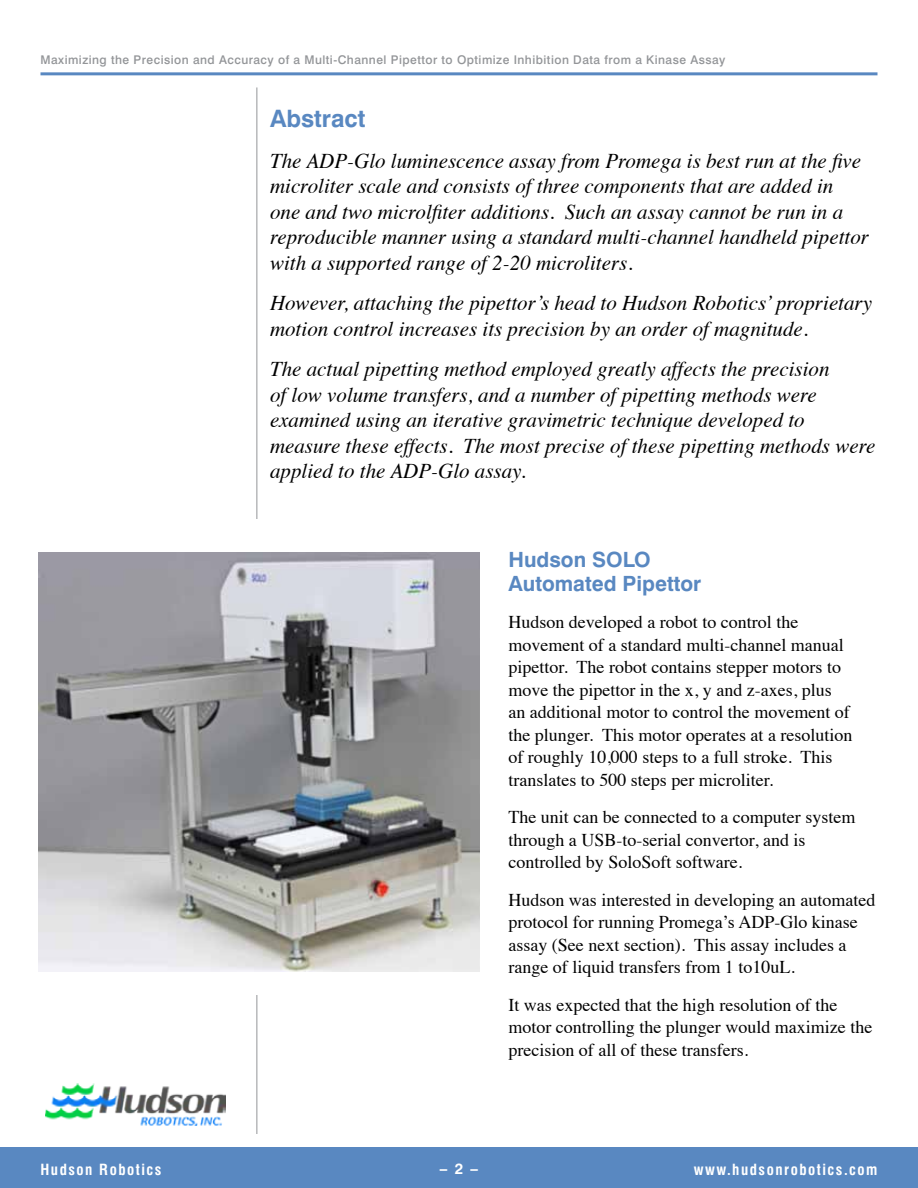
<style>
.page{position:relative;width:918px;height:1188px;background:#fff}
.page>*{position:absolute;margin:0;border:0;box-sizing:border-box;transform-origin:0 0}
.t1{font:700 24px "Swiss 721 BT";color:#5988c1}
.t2{font:italic 21px/25.5px "Times";color:#000}
.t3{font:700 21px/24px "Swiss 721 BT";color:#5988c1}
.t4{font:18px/22.5px "Times";color:#000}
.t5{font:700 condensed 15px "Swiss 721 BT";letter-spacing:.1em;color:#fff}
.t6{font:700 15px "Swiss 721 BT";color:#fff}
.t7{font:500 12px "Swiss 721 BT";letter-spacing:.04em;color:#939598}
</style>
<div class="page">
<div style="left:0;top:1148px;width:918px;height:40px;background:#5988c1"></div>
<hr style="left:40px;top:72px;width:838px;height:3px;background:#5988c1">
<hr style="left:256px;top:87px;width:1px;height:1047px;background:#939598">
<img style="left:45px;top:1083px;width:180px;height:43px">
<div style="left:225px;top:519px;width:46px;height:476px;background:#fff"></div>
<img style="left:39px;top:552px;width:441px;height:420px">
<p class="t7" style="left:40px;top:52px;width:686px">Maximizing the Precision and Accuracy of a Multi-Channel Pipettor to Optimize Inhibition Data from a Kinase Assay</p>
<h1 class="t1" style="left:270px;top:104px;width:97px">Abstract</h1>
<p class="t2" style="left:270px;top:147px;width:601px">The ADP-Glo luminescence assay from Promega is best run at the five microliter scale and consists of three components that are added in<br>one and two microlfiter additions. Such an assay cannot be run in a reproducible manner using a standard multi-channel handheld pipettor with a supported range of 2-20 microliters.</p>
<p class="t2" style="left:270px;top:289px;width:604px">However, attaching the pipettor’s head to Hudson Robotics’ proprietary motion control increases its precision by an order of magnitude.</p>
<p class="t2" style="left:270px;top:355px;width:607px">The actual pipetting method employed greatly affects the precision<br>of low volume transfers, and a number of pipetting methods were examined using an iterative gravimetric technique developed to measure these effects. The most precise of these pipetting methods were applied to the ADP-Glo assay.</p>
<p class="t3" style="left:508px;top:547px;width:194px">Hudson SOLO<br>Automated Pipettor</p>
<p class="t4" style="left:508px;top:609px;width:346px">Hudson developed a robot to control the movement of a standard multi-channel manual pipettor. The robot contains stepper motors to move the pipettor in the x, y and z-axes, plus an additional motor to control the movement of the plunger. This motor operates at a resolution of roughly 10,000 steps to a full stroke. This translates to 500 steps per microliter.</p>
<p class="t4" style="left:508px;top:804px;width:348px">The unit can be connected to a computer system through a USB-to-serial convertor, and is controlled by SoloSoft software.</p>
<p class="t4" style="left:508px;top:887px;width:368px">Hudson was interested in developing an automated protocol for running Promega’s ADP-Glo kinase assay (See next section). This assay includes a range of liquid transfers from 1 to10uL.</p>
<p class="t4" style="left:508px;top:992px;width:365px">It was expected that the high resolution of the motor controlling the plunger would maximize the precision of all of these transfers.</p>
<p class="t5" style="left:40px;top:1160px;width:122px">Hudson Robotics</p>
<p class="t6" style="left:440px;top:1160px;width:40px">– 2 –</p>
<p class="t5" style="left:694px;top:1160px;width:185px">www.hudsonrobotics.com</p>
</div>
